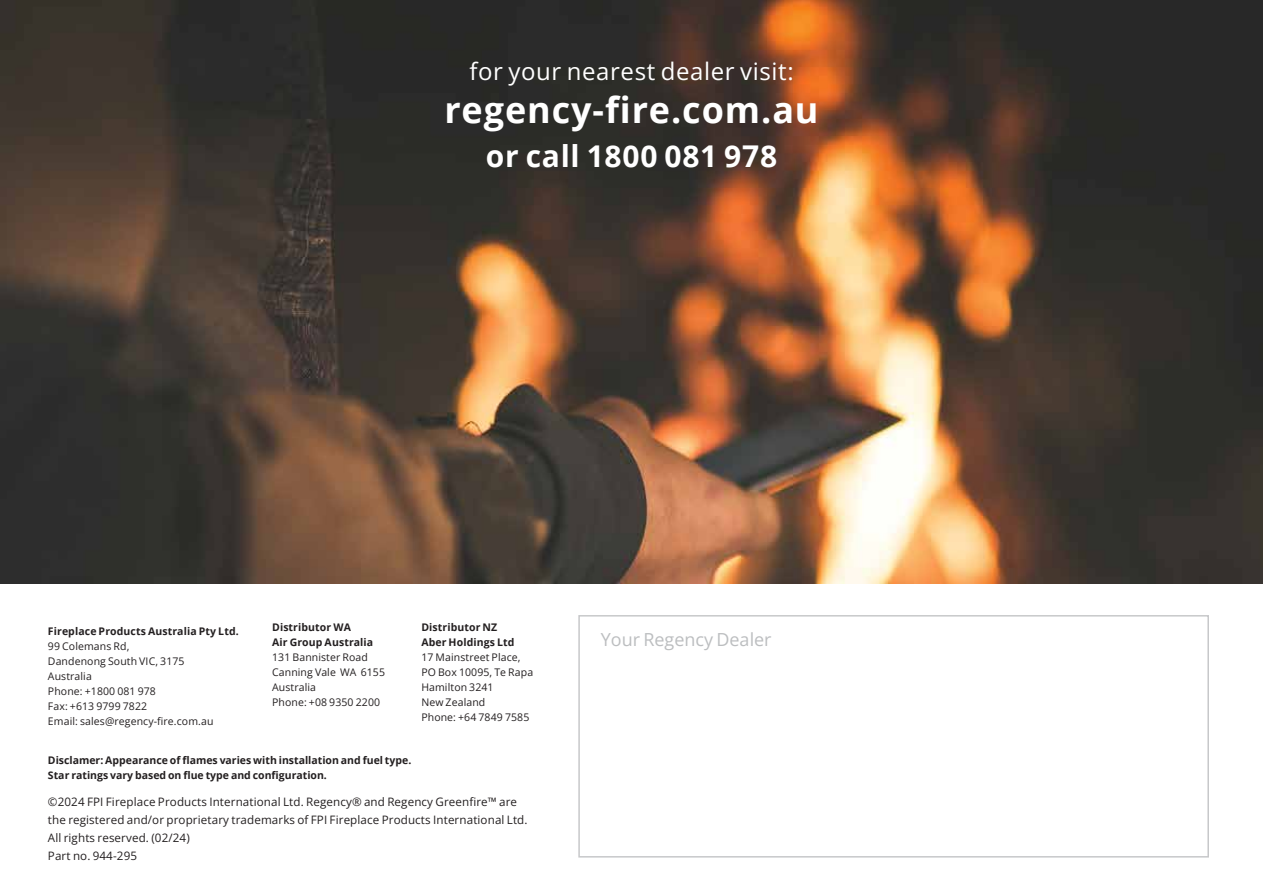
<style>
.page{position:relative;width:1263px;height:893px;background:#fff}
.page>*{position:absolute;margin:0;border:0;box-sizing:border-box;transform-origin:0 0}
.t1{font:700 36px "Open Sans";letter-spacing:.025em;color:#fff}
.t2{font:700 30px "Open Sans";letter-spacing:.025em;color:#fff}
.t3{font:24px "Open Sans";letter-spacing:.025em;color:#fff}
.t4{font:18px "Open Sans";color:#bcbec0}
.t5{font:11.7px/18px "Open Sans";letter-spacing:.01em;color:#231f20}
.t6{font:10.5px/15px "Open Sans";letter-spacing:.01em;color:#231f20}
.t7{font:700 10.5px/15px "Open Sans";color:#231f20}
</style>
<div class="page">
<img style="left:0;top:0;width:1263px;height:583px">
<div style="left:578px;top:615px;width:631px;height:242px;border:2px solid #c7c8ca"></div>
<h3 class="t3" style="left:469px;top:55px;width:326px">for your nearest dealer visit:</h3>
<h1 class="t1" style="left:444px;top:85px;width:376px">regency-fire.com.au</h1>
<h2 class="t2" style="left:486px;top:135px;width:293px">or call 1800 081 978</h2>
<p class="t7" style="left:48px;top:623px;width:192px">Fireplace Products Australia Pty Ltd.</p>
<p class="t6" style="left:48px;top:638px;width:167px">99 Colemans Rd,<br>Dandenong South VIC, 3175<br>Australia<br>Phone: +1800 081 978<br>Fax: +613 9799 7822<br>Email: sales@regency-fire.com.au</p>
<p class="t7" style="left:272px;top:620px;width:103px">Distributor WA<br>Air Group Australia</p>
<p class="t6" style="left:272px;top:650px;width:114px">131 Bannister Road<br>Canning Vale WA 6155<br>Australia<br>Phone: +08 9350 2200</p>
<p class="t7" style="left:421px;top:620px;width:95px">Distributor NZ<br>Aber Holdings Ltd</p>
<p class="t6" style="left:421px;top:650px;width:113px">17 Mainstreet Place,<br>PO Box 10095, Te Rapa<br>Hamilton 3241<br>New Zealand<br>Phone: +64 7849 7585</p>
<p class="t7" style="left:48px;top:752px;width:365px">Disclamer: Appearance of flames varies with installation and fuel type.<br>Star ratings vary based on flue type and configuration.</p>
<h3 class="t4" style="left:601px;top:627px;width:172px">Your Regency Dealer</h3>
<p class="t5" style="left:48px;top:793px;width:481px">©2024 FPI Fireplace Products International Ltd. Regency® and Regency Greenfire™ are the registered and/or proprietary trademarks of FPI Fireplace Products International Ltd.<br>All rights reserved. (02/24)<br>Part no. 944-295</p>
</div>
